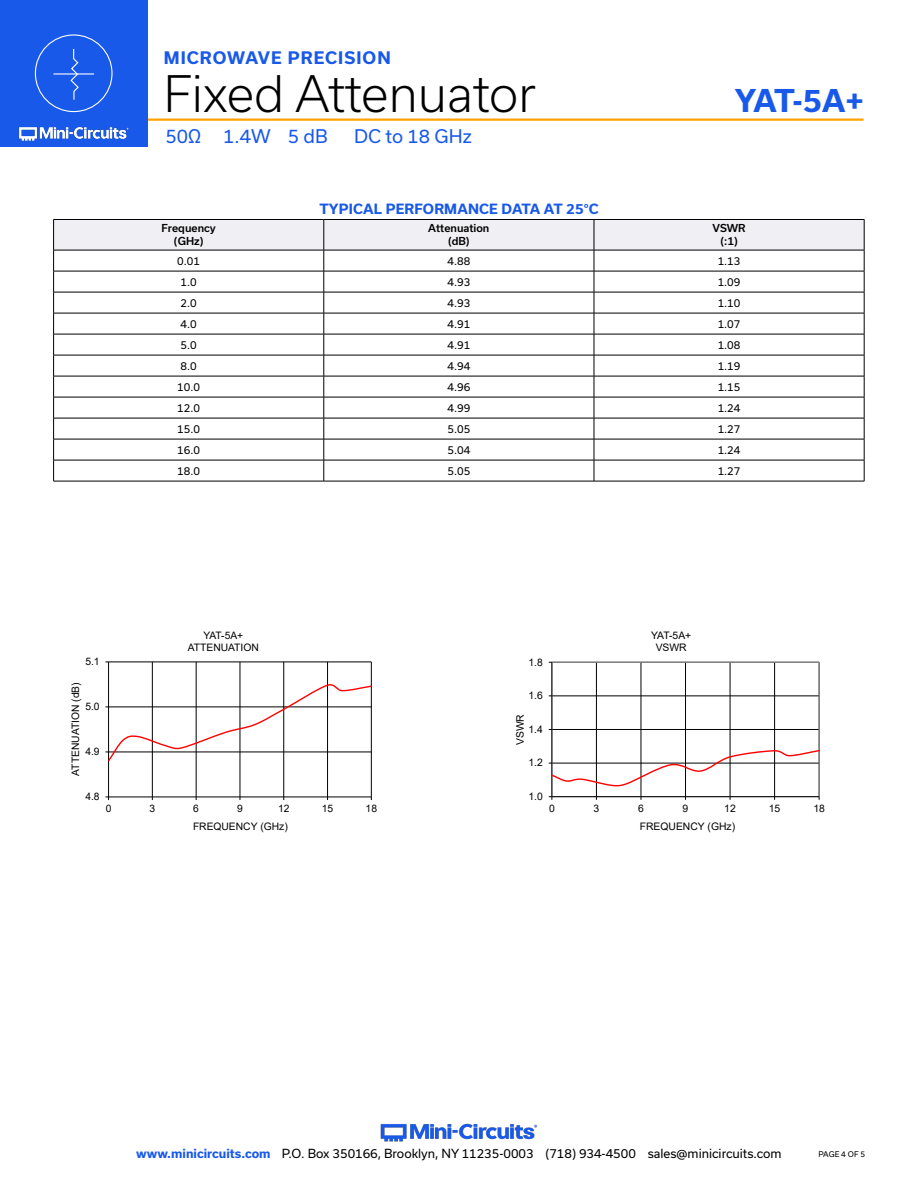
<style>
.page{position:relative;width:918px;height:1188px;background:#fff}
.page>*{position:absolute;margin:0;border:0;box-sizing:border-box;transform-origin:0 0}
.t1{font:300 48px "Usual";color:#000}
.t2{font:700 30px "Usual";color:#1859ea}
.t3{font:18px "Usual";color:#1859ea}
.t4{font:700 16.5px "Usual";letter-spacing:.065em;color:#1859ea}
.Blue_Headers{font:700 13.5px "Usual";letter-spacing:.015em;color:#1859ea}
.t5{font:12px "Usual";color:#000}
.Table_Body_Center{font:10.5px "Usual";color:#000}
.Table_Header_Center{font:500 10.5px "Usual";color:#000}
.t6{font:10.35px/11.9px "Arial";color:#000;text-align:center}
.t7{font:7.5px "Usual";color:#000}
.s1{font-weight:700;color:#1859ea}
</style>
<div class="page">
<hr style="left:131px;top:118px;width:733px;height:3px;background:#ffa300">
<div style="left:0;top:0;width:147px;height:147px;background:#1859ea"></div>
<img style="left:18px;top:120px;width:131px;height:25px">
<div style="left:35px;top:34px;width:78px;height:78px;border:1px solid #fff;border-radius:50%"></div>
<hr style="left:53px;top:73px;width:41px;height:2px;background:#fff">
<svg style="left:70px;top:48px;width:10px;height:52px"></svg>
<img style="left:380px;top:1123px;width:158px;height:19px">
<hr style="left:109px;top:662px;width:262px;height:1px;background:#000">
<hr style="left:152px;top:662px;width:1px;height:135px;background:#000">
<hr style="left:196px;top:662px;width:1px;height:135px;background:#000">
<hr style="left:240px;top:662px;width:1px;height:135px;background:#000">
<hr style="left:283px;top:662px;width:1px;height:135px;background:#000">
<hr style="left:327px;top:662px;width:1px;height:135px;background:#000">
<hr style="left:371px;top:662px;width:1px;height:135px;background:#000">
<hr style="left:108px;top:662px;width:1px;height:135px;background:#000">
<hr style="left:109px;top:797px;width:262px;height:1px;background:#000">
<svg style="left:105px;top:681px;width:267px;height:82px"></svg>
<hr style="left:552px;top:729px;width:267px;height:1px;background:#000">
<hr style="left:552px;top:696px;width:267px;height:1px;background:#000">
<hr style="left:596px;top:662px;width:1px;height:135px;background:#000">
<hr style="left:641px;top:662px;width:1px;height:135px;background:#000">
<hr style="left:685px;top:662px;width:1px;height:135px;background:#000">
<hr style="left:730px;top:662px;width:1px;height:135px;background:#000">
<hr style="left:774px;top:662px;width:1px;height:135px;background:#000">
<hr style="left:819px;top:662px;width:1px;height:135px;background:#000">
<div style="left:552px;top:662px;width:267px;height:135px;border:1px solid #949698"></div>
<hr style="left:552px;top:662px;width:1px;height:135px;background:#000">
<hr style="left:552px;top:796px;width:267px;height:1px;background:#000">
<svg style="left:549px;top:796px;width:4px;height:4px"></svg>
<svg style="left:549px;top:749px;width:270px;height:38px"></svg>
<svg style="left:53px;top:219px;width:812px;height:262px"></svg>
<hr style="left:53px;top:481px;width:271px;height:1px;background:#000">
<hr style="left:324px;top:481px;width:270px;height:1px;background:#000">
<hr style="left:594px;top:481px;width:270px;height:1px;background:#000">
<h3 class="t4" style="left:164px;top:49px;width:228px">MICROWAVE PRECISION</h3>
<h1 class="t1" style="left:164px;top:66px;width:374px">Fixed Attenuator</h1>
<h3 class="t3" style="left:166px;top:126px;width:164px">50Ω 1.4W 5 dB</h3>
<h3 class="t3" style="left:354px;top:126px;width:119px">DC to 18 GHz</h3>
<p class="Table_Header_Center" style="left:161px;top:222px;width:56px">Frequency</p>
<p class="Table_Header_Center" style="left:174px;top:235px;width:31px">(GHz)</p>
<p class="Blue_Headers" style="left:319px;top:201px;width:281px">TYPICAL PERFORMANCE DATA AT 25°C</p>
<p class="Table_Header_Center" style="left:428px;top:222px;width:63px">Attenuation</p>
<p class="Table_Header_Center" style="left:448px;top:235px;width:23px">(dB)</p>
<h2 class="t2" style="left:735px;top:83px;width:131px">YAT-5A+</h2>
<p class="Table_Header_Center" style="left:712px;top:222px;width:35px">VSWR</p>
<p class="Table_Header_Center" style="left:720px;top:235px;width:19px">(:1)</p>
<p class="Table_Body_Center" style="left:177px;top:255px;width:24px">0.01</p>
<p class="Table_Body_Center" style="left:447px;top:255px;width:24px">4.88</p>
<p class="Table_Body_Center" style="left:718px;top:255px;width:24px">1.13</p>
<p class="Table_Body_Center" style="left:181px;top:276px;width:18px">1.0</p>
<p class="Table_Body_Center" style="left:447px;top:276px;width:24px">4.93</p>
<p class="Table_Body_Center" style="left:718px;top:276px;width:24px">1.09</p>
<p class="Table_Body_Center" style="left:181px;top:297px;width:18px">2.0</p>
<p class="Table_Body_Center" style="left:447px;top:297px;width:24px">4.93</p>
<p class="Table_Body_Center" style="left:718px;top:297px;width:24px">1.10</p>
<p class="Table_Body_Center" style="left:181px;top:318px;width:18px">4.0</p>
<p class="Table_Body_Center" style="left:447px;top:318px;width:24px">4.91</p>
<p class="Table_Body_Center" style="left:718px;top:318px;width:24px">1.07</p>
<p class="Table_Body_Center" style="left:181px;top:339px;width:18px">5.0</p>
<p class="Table_Body_Center" style="left:447px;top:339px;width:24px">4.91</p>
<p class="Table_Body_Center" style="left:718px;top:339px;width:24px">1.08</p>
<p class="Table_Body_Center" style="left:181px;top:360px;width:18px">8.0</p>
<p class="Table_Body_Center" style="left:447px;top:360px;width:24px">4.94</p>
<p class="Table_Body_Center" style="left:718px;top:360px;width:24px">1.19</p>
<p class="Table_Body_Center" style="left:177px;top:381px;width:24px">10.0</p>
<p class="Table_Body_Center" style="left:447px;top:381px;width:24px">4.96</p>
<p class="Table_Body_Center" style="left:718px;top:381px;width:24px">1.15</p>
<p class="Table_Body_Center" style="left:177px;top:402px;width:24px">12.0</p>
<p class="Table_Body_Center" style="left:447px;top:402px;width:24px">4.99</p>
<p class="Table_Body_Center" style="left:718px;top:402px;width:24px">1.24</p>
<p class="Table_Body_Center" style="left:177px;top:423px;width:24px">15.0</p>
<p class="Table_Body_Center" style="left:447px;top:423px;width:24px">5.05</p>
<p class="Table_Body_Center" style="left:718px;top:423px;width:24px">1.27</p>
<p class="Table_Body_Center" style="left:177px;top:444px;width:24px">16.0</p>
<p class="Table_Body_Center" style="left:447px;top:444px;width:24px">5.04</p>
<p class="Table_Body_Center" style="left:718px;top:444px;width:24px">1.24</p>
<p class="Table_Body_Center" style="left:177px;top:465px;width:24px">18.0</p>
<p class="Table_Body_Center" style="left:447px;top:465px;width:24px">5.05</p>
<p class="Table_Body_Center" style="left:718px;top:465px;width:24px">1.27</p>
<p class="t6" style="left:85px;top:656px;width:16px">5.1</p>
<p class="t6" style="left:69px;top:776px;width:95px;rotate:-90deg">ATTENUATION (dB)</p>
<p class="t6" style="left:85px;top:701px;width:16px">5.0</p>
<p class="t6" style="left:85px;top:746px;width:16px">4.9</p>
<p class="t6" style="left:85px;top:791px;width:16px">4.8</p>
<p class="t6" style="left:188px;top:630px;width:73px">YAT-5A+<br>ATTENUATION</p>
<p class="t6" style="left:106px;top:803px;width:7px">0</p>
<p class="t6" style="left:150px;top:803px;width:7px">3</p>
<p class="t6" style="left:193px;top:803px;width:7px">6</p>
<p class="t6" style="left:237px;top:803px;width:7px">9</p>
<p class="t6" style="left:278px;top:803px;width:13px">12</p>
<p class="t6" style="left:322px;top:803px;width:13px">15</p>
<p class="t6" style="left:366px;top:803px;width:13px">18</p>
<p class="t6" style="left:193px;top:821px;width:96px">FREQUENCY (GHz)</p>
<p class="t6" style="left:529px;top:656px;width:16px">1.8</p>
<p class="t6" style="left:529px;top:690px;width:16px">1.6</p>
<p class="t6" style="left:514px;top:745px;width:33px;rotate:-90deg">VSWR</p>
<p class="t6" style="left:529px;top:723px;width:16px">1.4</p>
<p class="t6" style="left:529px;top:757px;width:16px">1.2</p>
<p class="t6" style="left:529px;top:790px;width:16px">1.0</p>
<p class="t6" style="left:651px;top:629px;width:42px">YAT-5A+<br>VSWR</p>
<p class="t6" style="left:549px;top:803px;width:7px">0</p>
<p class="t6" style="left:594px;top:803px;width:7px">3</p>
<p class="t6" style="left:638px;top:803px;width:7px">6</p>
<p class="t6" style="left:683px;top:803px;width:7px">9</p>
<p class="t6" style="left:724px;top:803px;width:13px">12</p>
<p class="t6" style="left:769px;top:803px;width:13px">15</p>
<p class="t6" style="left:813px;top:803px;width:13px">18</p>
<p class="t6" style="left:640px;top:821px;width:97px">FREQUENCY (GHz)</p>
<p class="t5" style="left:136px;top:1146px;width:647px"><span class="s1">www.minicircuits.com</span> P.O. Box 350166, Brooklyn, NY 11235-0003 (718) 934-4500 sales@minicircuits.com</p>
<p class="t7" style="left:819px;top:1150px;width:48px">PAGE 4 OF 5</p>
</div>
